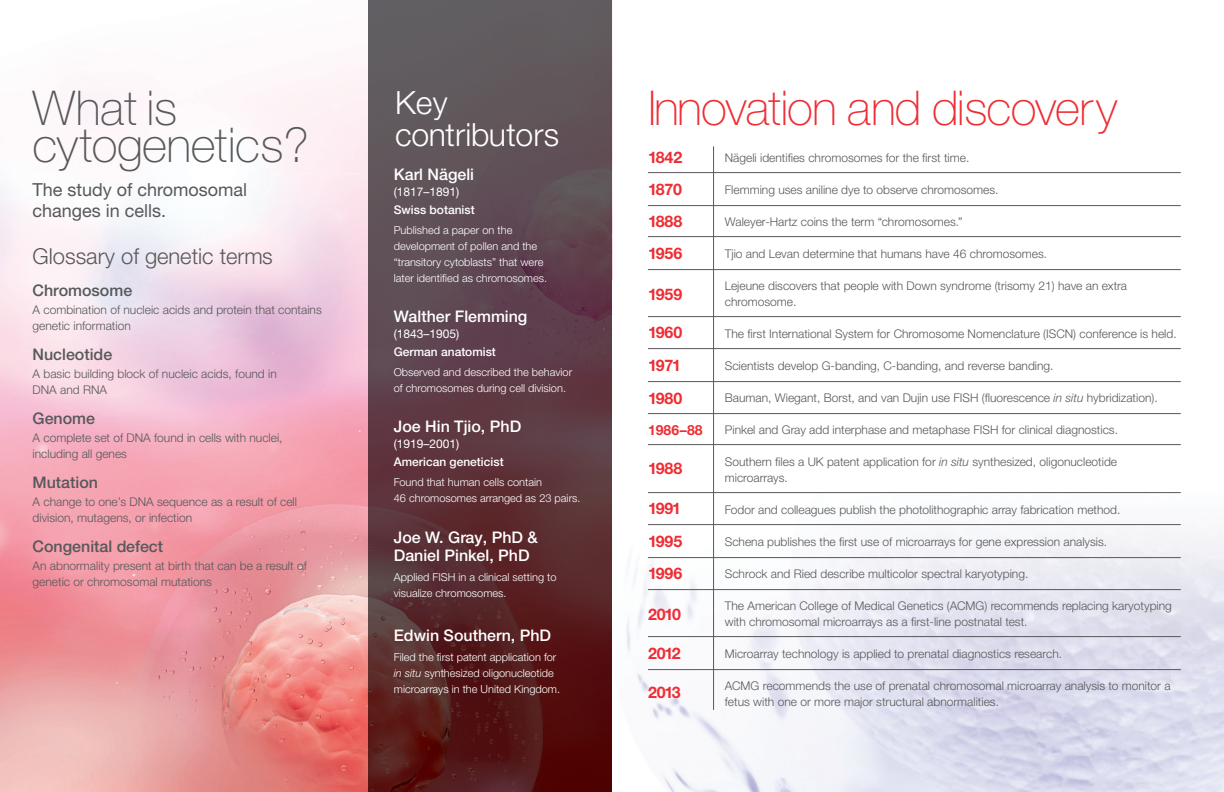
<style>
.page{position:relative;width:1224px;height:792px;background:#fff}
.page>*{position:absolute;margin:0;border:0;box-sizing:border-box;transform-origin:0 0}
.t1{font:100 48px "Helvetica Neue LTW1 G";letter-spacing:-.02em;color:#ee2d33}
.t2{font:100 48px/37.3px "Helvetica Neue LTW1 G";letter-spacing:-.01em;color:#57585a}
.t3{font:300 32px/32px "Helvetica Neue LTW1 G";color:#fff}
.t4{font:300 22px "Helvetica Neue LTW1 G";color:#57585a}
.t5{font:18px/21.6px "Helvetica Neue LTW1 G";color:#57585a}
.t6{font:500 16px/18px "Helvetica Neue LTW1 G";color:#fff}
.t7{font:700 16px/32px "Helvetica Neue LTW1 G";color:#ee2d33;text-align:justify}
.t8{font:500 16px "Helvetica Neue LTW1 G";color:#57585a}
.t9{font:700 14px "Helvetica Neue LTW1 G";color:#ee2d33}
.t10{font:300 12px/16px "Helvetica Neue LTW1 G";color:#57585a}
.t11{font:500 12px "Helvetica Neue LTW1 G";color:#fff}
.t12{font:12px "Helvetica Neue LTW1 G";color:#fff}
.t13{font:300 11px/16px "Helvetica Neue LTW1 G";color:#fff}
.s1{font-style:italic}
</style>
<div class="page">
<img style="left:0;top:0;width:613px;height:792px">
<img style="left:369px;top:0;width:243px;height:792px">
<hr style="left:648px;top:172px;width:533px;height:1px;background:#57585a">
<hr style="left:648px;top:205px;width:533px;height:1px;background:#57585a">
<hr style="left:648px;top:236px;width:533px;height:1px;background:#57585a">
<hr style="left:648px;top:269px;width:533px;height:1px;background:#57585a">
<hr style="left:648px;top:316px;width:533px;height:1px;background:#57585a">
<hr style="left:648px;top:348px;width:533px;height:1px;background:#57585a">
<hr style="left:648px;top:381px;width:533px;height:1px;background:#57585a">
<hr style="left:648px;top:413px;width:533px;height:1px;background:#57585a">
<hr style="left:648px;top:444px;width:533px;height:1px;background:#57585a">
<hr style="left:648px;top:492px;width:533px;height:1px;background:#57585a">
<hr style="left:648px;top:524px;width:533px;height:1px;background:#57585a">
<hr style="left:648px;top:557px;width:533px;height:1px;background:#57585a">
<hr style="left:648px;top:589px;width:533px;height:1px;background:#57585a">
<hr style="left:648px;top:636px;width:533px;height:1px;background:#57585a">
<hr style="left:648px;top:669px;width:533px;height:1px;background:#57585a">
<hr style="left:713px;top:146px;width:1px;height:564px;background:#57585a">
<h1 class="t2" style="left:33px;top:90px;width:278px">What is cytogenetics?</h1>
<h3 class="t5" style="left:33px;top:179px;width:216px">The study of chromosomal changes in cells.</h3>
<h3 class="t4" style="left:33px;top:242px;width:242px">Glossary of genetic terms</h3>
<h3 class="t8" style="left:33px;top:281px;width:101px">Chromosome</h3>
<p class="t10" style="left:33px;top:302px;width:291px">A combination of nucleic acids and protein that contains genetic information</p>
<h3 class="t8" style="left:33px;top:345px;width:81px">Nucleotide</h3>
<p class="t10" style="left:33px;top:366px;width:246px">A basic building block of nucleic acids, found in<br>DNA and RNA</p>
<h3 class="t8" style="left:33px;top:409px;width:64px">Genome</h3>
<p class="t10" style="left:33px;top:430px;width:252px">A complete set of DNA found in cells with nuclei, including all genes</p>
<h3 class="t8" style="left:33px;top:473px;width:67px">Mutation</h3>
<p class="t10" style="left:33px;top:494px;width:266px">A change to one’s DNA sequence as a result of cell division, mutagens, or infection</p>
<h3 class="t8" style="left:33px;top:537px;width:132px">Congenital defect</h3>
<p class="t10" style="left:33px;top:558px;width:276px">An abnormality present at birth that can be a result of genetic or chromosomal mutations</p>
<h2 class="t3" style="left:395px;top:86px;width:166px">Key contributors</h2>
<h3 class="t6" style="left:394px;top:165px;width:82px">Karl Nägeli</h3>
<p class="t12" style="left:394px;top:184px;width:67px">(1817–1891)</p>
<p class="t11" style="left:394px;top:202px;width:82px">Swiss botanist</p>
<p class="t13" style="left:394px;top:222px;width:155px">Published a paper on the development of pollen and the “transitory cytoblasts” that were later identified as chromosomes.</p>
<h3 class="t6" style="left:394px;top:307px;width:135px">Walther Flemming</h3>
<p class="t12" style="left:394px;top:326px;width:67px">(1843–1905)</p>
<p class="t11" style="left:394px;top:344px;width:104px">German anatomist</p>
<p class="t13" style="left:394px;top:364px;width:180px">Observed and described the behavior of chromosomes during cell division.</p>
<h3 class="t6" style="left:394px;top:418px;width:129px">Joe Hin Tjio, PhD</h3>
<p class="t12" style="left:394px;top:437px;width:67px">(1919–2001)</p>
<p class="t11" style="left:394px;top:455px;width:111px">American geneticist</p>
<p class="t13" style="left:394px;top:474px;width:188px">Found that human cells contain<br>46 chromosomes arranged as 23 pairs.</p>
<h3 class="t6" style="left:394px;top:528px;width:146px">Joe W. Gray, PhD &amp;<br>Daniel Pinkel, PhD</h3>
<p class="t13" style="left:394px;top:569px;width:164px">Applied FISH in a clinical setting to visualize chromosomes.</p>
<h3 class="t6" style="left:394px;top:626px;width:159px">Edwin Southern, PhD</h3>
<p class="t13" style="left:394px;top:649px;width:168px">Filed the first patent application for <span class="s1">in situ</span> synthesized oligonucleotide microarrays in the United Kingdom.</p>
<h1 class="t1" style="left:648px;top:80px;width:471px">Innovation and discovery</h1>
<h3 class="t7" style="left:648px;top:141px;width:36px">1842<br>1870<br>1888<br>1956</h3>
<h3 class="t7" style="left:648px;top:278px;width:36px">1959</h3>
<h3 class="t7" style="left:648px;top:316px;width:36px;line-height:32.6px">1960<br>1971<br>1980</h3>
<p class="t10" style="left:725px;top:149px;width:246px">Nägeli identifies chromosomes for the first time.</p>
<p class="t10" style="left:725px;top:181px;width:275px">Flemming uses aniline dye to observe chromosomes.</p>
<p class="t10" style="left:725px;top:213px;width:239px">Waleyer-Hartz coins the term “chromosomes.”</p>
<p class="t10" style="left:725px;top:245px;width:324px">Tjio and Levan determine that humans have 46 chromosomes.</p>
<p class="t10" style="left:725px;top:277px;width:404px">Lejeune discovers that people with Down syndrome (trisomy 21) have an extra chromosome.</p>
<p class="t10" style="left:725px;top:325px;width:453px">The first International System for Chromosome Nomenclature (ISCN) conference is held.</p>
<p class="t10" style="left:725px;top:357px;width:330px">Scientists develop G-banding, C-banding, and reverse banding.</p>
<p class="t10" style="left:725px;top:389px;width:434px">Bauman, Wiegant, Borst, and van Dujin use FISH (fluorescence <span class="s1">in situ</span> hybridization).</p>
<p class="t10" style="left:725px;top:421px;width:395px">Pinkel and Gray add interphase and metaphase FISH for clinical diagnostics.</p>
<p class="t10" style="left:725px;top:454px;width:394px">Southern files a UK patent application for <span class="s1">in situ</span> synthesized, oligonucleotide microarrays.</p>
<p class="t10" style="left:725px;top:502px;width:397px">Fodor and colleagues publish the photolithographic array fabrication method.</p>
<p class="t10" style="left:725px;top:534px;width:384px">Schena publishes the first use of microarrays for gene expression analysis.</p>
<p class="t10" style="left:725px;top:566px;width:305px">Schrock and Ried describe multicolor spectral karyotyping.</p>
<p class="t10" style="left:725px;top:598px;width:449px">The American College of Medical Genetics (ACMG) recommends replacing karyotyping with chromosomal microarrays as a first-line postnatal test.</p>
<p class="t10" style="left:725px;top:646px;width:339px">Microarray technology is applied to prenatal diagnostics research.</p>
<p class="t10" style="left:725px;top:678px;width:447px">ACMG recommends the use of prenatal chromosomal microarray analysis to monitor a fetus with one or more major structural abnormalities.</p>
<p class="t9" style="left:648px;top:421px;width:56px">1986–88</p>
<h3 class="t7" style="left:648px;top:453px;width:36px">1988</h3>
<h3 class="t7" style="left:648px;top:492px;width:36px;line-height:32.5px">1991<br>1995<br>1996</h3>
<h3 class="t7" style="left:648px;top:598px;width:35px">2010</h3>
<h3 class="t7" style="left:648px;top:637px;width:34px">2012</h3>
<h3 class="t7" style="left:648px;top:676px;width:34px">2013</h3>
</div>
